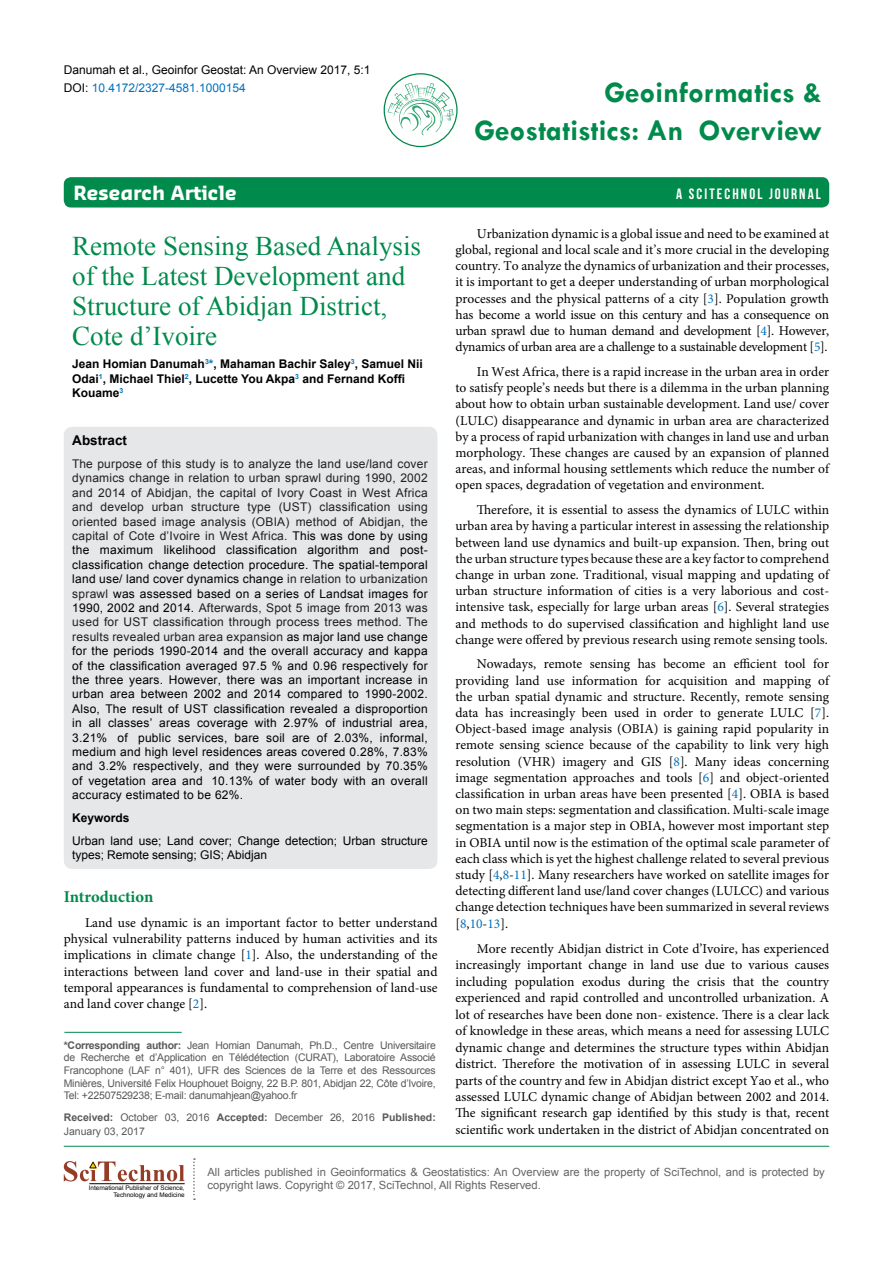
<style>
.page{position:relative;width:893px;height:1263px;background:#fff}
.page>*{position:absolute;margin:0;border:0;box-sizing:border-box;transform-origin:0 0}
.t1{font:700 30px/37.5px "Tw Cen";color:#008a4b;text-align:right}
.t2{font:27px/30px "Times New Roman";color:#008a4b}
.t3{font:700 19.2px "Sansa";color:#fff}
.t4{font:700 16.5px "Minion Pro";letter-spacing:-.005em;color:#008a4b}
.t5{font:15px "Bebas Neue";letter-spacing:.14em;color:#fff}
.t6{font:13.5px/16.2px "Minion Pro";color:#000;text-align:justify}
.t7{font:700 13.5px "Arial";color:#000}
.t8{font:12px/14.4px "Arial";color:#000}
.t9{font:700 12px/14.4px "Arial";color:#000}
.t10{font:11.25px/13.5px "Arial";color:#636466}
.t11{font:10.5px/12.6px "Arial";letter-spacing:-.02em;color:#58595b;text-align:justify}
.t12{font:10.5px/13.5px "Arial";color:#58595b}
.t13{font:6.3px/7.6px "Arial";color:#000;text-align:right}
.s1{color:#0072bc}
.s2{color:#221f1f}
.s3{font-weight:700}
</style>
<div class="page">
<div style="left:64px;top:177px;width:765px;height:30px;background:#008a4b;border-radius:7px"></div>
<hr style="left:64px;top:1146px;width:765px;height:1px;background:#008a4b">
<svg style="left:193px;top:1158px;width:2px;height:42px"></svg>
<svg style="left:64px;top:1161px;width:121px;height:20px"></svg>
<hr style="left:89px;top:1183px;width:96px;height:1px;background:#000">
<svg style="left:387px;top:82px;width:67px;height:53px"></svg>
<div style="left:384px;top:73px;width:74px;height:74px;border:1px solid #008a4a;border-radius:50%"></div>
<div style="left:64px;top:427px;width:373px;height:442px;background:#e6e7e8;border-radius:9px"></div>
<hr style="left:64px;top:1032px;width:118px;height:1px;background:#008a4b">
<p class="t8" style="left:64px;top:61px;width:308px;line-height:18px">Danumah et al., Geoinfor Geostat: An Overview 2017, 5:1<br>DOI: <span class="s1">10.4172/2327-4581.1000154</span></p>
<h1 class="t1" style="left:475px;top:73px;width:349px">Geoinformatics &amp;<br>Geostatistics: An Overview</h1>
<h3 class="t3" style="left:74px;top:181px;width:165px">Research Article</h3>
<p class="t5" style="left:676px;top:186px;width:146px">A SCITECHNOL JOURNAL</p>
<h2 class="t2" style="left:72px;top:231px;width:350px">Remote Sensing Based Analysis of the Latest Development and<br>Structure of Abidjan District,<br>Cote d’Ivoire</h2>
<p class="t9" style="left:72px;top:357px;width:352px">Jean Homian Danumah<sup>3</sup><span class="s1">*</span>, Mahaman Bachir Saley<sup>3</sup>, Samuel Nii<br>Odai<sup>1</sup>, Michael Thiel<sup>2</sup>, Lucette You Akpa<sup>3</sup> and Fernand Koffi<br>Kouame<sup>3</sup></p>
<p class="t7" style="left:72px;top:431px;width:56px">Abstract</p>
<p class="t8" style="left:72px;top:457px;width:357px;text-align:justify"><span class="s2">The purpose of this study is to analyze the land use/land cover dynamics change in relation to urban sprawl during 1990, 2002 and 2014 of Abidjan, the capital of Ivory Coast in West Africa and develop urban structure type (UST) classification using oriented based image analysis (OBIA) method of Abidjan, the capital of Cote d’Ivoire in West Africa.</span> This was done by using the maximum likelihood classification algorithm and post&shy;classification change detection procedure. The spatial-temporal land use/ land cover dynamics change <span class="s2">in relation to urbanization sprawl</span> was assessed based on a series of Landsat images for 1990, 2002 and 2014. <span class="s2">Afterwards, Spot 5 image from 2013 was used for UST classification through process trees method. The results revealed urban area expansion</span> as major land use change for the periods 1990-2014 and the overall accuracy and kappa of the classification averaged 97.5 % and 0.96 respectively for the three years. However, there was an important increase in urban area between 2002 and 2014 compared to 1990-2002.<br>Also, The result of UST classification revealed a disproportion in all classes’ areas coverage with 2.97% of industrial area, 3.21% of public services, bare soil are of 2.03%, informal, medium and high level residences areas covered 0.28%, 7.83% and 3.2% respectively, and they were surrounded by 70.35% of vegetation area and 10.13% of water body with an overall accuracy estimated to be 62%.</p>
<p class="t9" style="left:72px;top:811px;width:59px">Keywords</p>
<p class="t8" style="left:72px;top:834px;width:357px">Urban land use; Land cover; Change detection; Urban structure types; Remote sensing; GIS; Abidjan</p>
<p class="t4" style="left:64px;top:885px;width:91px">Introduction</p>
<p class="t6" style="left:64px;top:914px;width:375px;text-indent:21px">Land use dynamic is an important factor to better understand physical vulnerability patterns induced by human activities and its implications in climate change [<span class="s1">1</span>]. Also, the understanding of the interactions between land cover and land-use in their spatial and temporal appearances is fundamental to comprehension of land-use and land cover change [<span class="s1">2</span>].</p>
<p class="t11" style="left:64px;top:1039px;width:374px"><span class="s3">*Corresponding author:</span> Jean Homian Danumah, Ph.D., Centre Universitaire de Recherche et d’Application en Télédétection (CURAT), Laboratoire Associé Francophone (LAF n° 401), UFR des Sciences de la Terre et des Ressources Minières, Université Felix Houphouet Boigny, 22 B.P. 801, Abidjan 22, Côte d’Ivoire, Tel: +22507529238; E-mail: danumahjean@yahoo.fr</p>
<p class="t12" style="left:64px;top:1111px;width:374px"><span class="s3">Received:</span> October 03, 2016 <span class="s3">Accepted:</span> December 26, 2016 <span class="s3">Published:<br></span>January 03, 2017</p>
<p class="t6" style="left:455px;top:225px;width:375px;text-indent:21px">Urbanization dynamic is a global issue and need to be examined at global, regional and local scale and it’s more crucial in the developing country. To analyze the dynamics of urbanization and their processes, it is important to get a deeper understanding of urban morphological processes and the physical patterns of a city [<span class="s1">3</span>]. Population growth has become a world issue on this century and has a consequence on urban sprawl due to human demand and development [<span class="s1">4</span>]. However, dynamics of urban area are a challenge to a sustainable development [<span class="s1">5</span>].</p>
<p class="t6" style="left:455px;top:364px;width:375px;text-indent:21px">In West Africa, there is a rapid increase in the urban area in order to satisfy people’s needs but there is a dilemma in the urban planning about how to obtain urban sustainable development. Land use/ cover (LULC) disappearance and dynamic in urban area are characterized by a process of rapid urbanization with changes in land use and urban morphology. These changes are caused by an expansion of planned areas, and informal housing settlements which reduce the number of open spaces, degradation of vegetation and environment.</p>
<p class="t6" style="left:455px;top:502px;width:375px;text-indent:21px">Therefore, it is essential to assess the dynamics of LULC within urban area by having a particular interest in assessing the relationship between land use dynamics and built-up expansion. Then, bring out the urban structure types because these are a key factor to comprehend change in urban zone. Traditional, visual mapping and updating of urban structure information of cities is a very laborious and cost&shy;intensive task, especially for large urban areas [<span class="s1">6</span>]. Several strategies and methods to do supervised classification and highlight land use change were offered by previous research using remote sensing tools.</p>
<p class="t6" style="left:455px;top:656px;width:375px;text-indent:21px">Nowadays, remote sensing has become an efficient tool for providing land use information for acquisition and mapping of the urban spatial dynamic and structure. Recently, remote sensing data has increasingly been used in order to generate LULC [<span class="s1">7</span>].<br>Object-based image analysis (OBIA) is gaining rapid popularity in remote sensing science because of the capability to link very high resolution (VHR) imagery and GIS [<span class="s1">8</span>]. Many ideas concerning image segmentation approaches and tools [<span class="s1">6</span>] and object-oriented classification in urban areas have been presented [<span class="s1">4</span>]. OBIA is based on two main steps: segmentation and classification. Multi-scale image segmentation is a major step in OBIA, however most important step in OBIA until now is the estimation of the optimal scale parameter of each class which is yet the highest challenge related to several previous study [<span class="s1">4</span>,<span class="s1">8</span>-<span class="s1">11</span>]. Many researchers have worked on satellite images for detecting different land use/land cover changes (LULCC) and various change detection techniques have been summarized in several reviews [<span class="s1">8</span>,<span class="s1">10</span>-<span class="s1">13</span>].</p>
<p class="t6" style="left:455px;top:940px;width:375px;text-indent:21px">More recently Abidjan district in Cote d’Ivoire, has experienced increasingly important change in land use due to various causes including population exodus during the crisis that the country experienced and rapid controlled and uncontrolled urbanization. A lot of researches have been done non- existence. There is a clear lack of knowledge in these areas, which means a need for assessing LULC dynamic change and determines the structure types within Abidjan district. Therefore the motivation of in assessing LULC in several parts of the country and few in Abidjan district except Yao et al., who assessed LULC dynamic change of Abidjan between 2002 and 2014.<br>The significant research gap identified by this study is that, recent scientific work undertaken in the district of Abidjan concentrated on</p>
<p class="t13" style="left:89px;top:1184px;width:97px">International Publisher of Science,<br>Technology and Medicine</p>
<p class="t10" style="left:207px;top:1165px;width:619px">All articles published in Geoinformatics &amp; Geostatistics: An Overview are the property of SciTechnol, and is protected by copyright laws. Copyright © 2017, SciTechnol, All Rights Reserved.</p>
</div>
